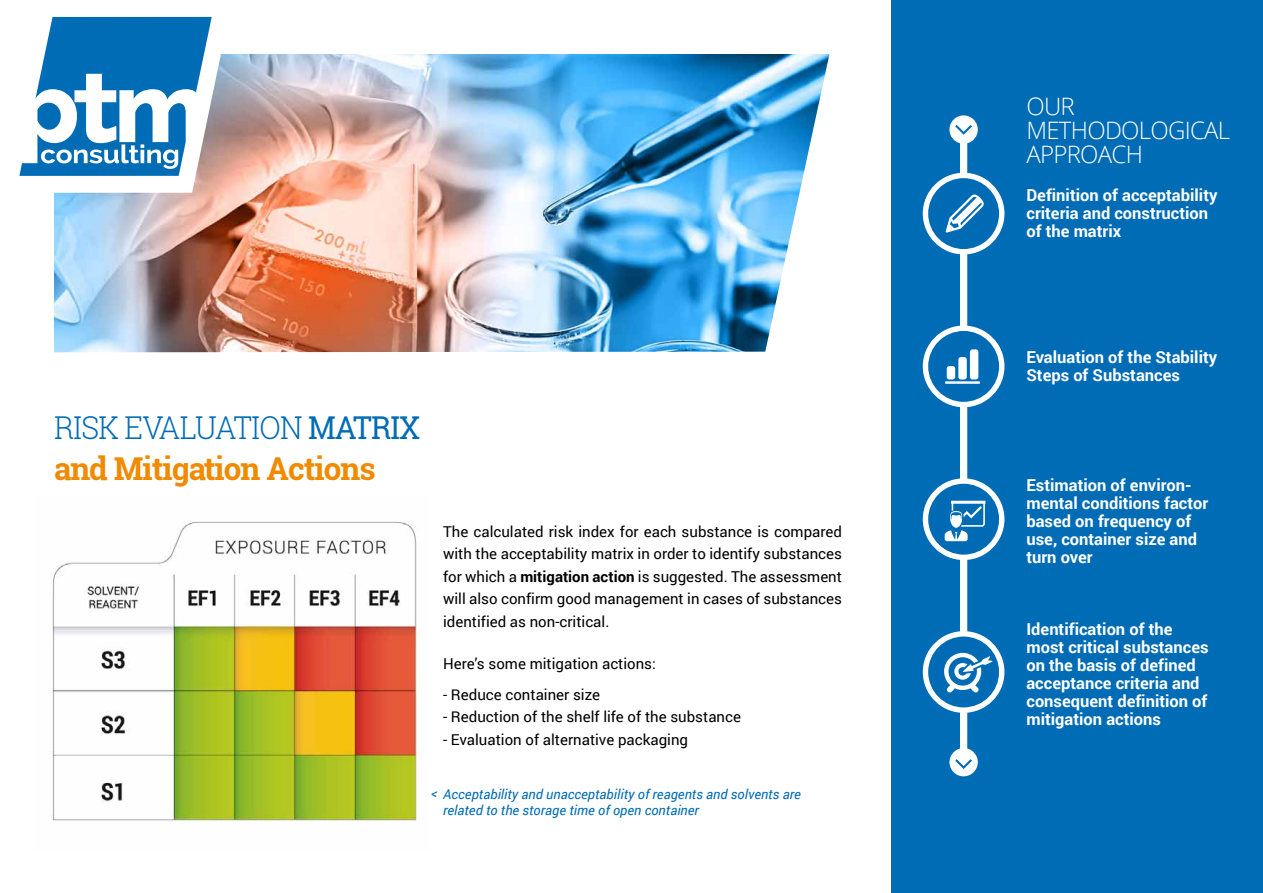
<style>
.page{position:relative;width:1263px;height:893px;background:#fff}
.page>*{position:absolute;margin:0;border:0;box-sizing:border-box;transform-origin:0 0}
.t1{font:700 31.5px "Roboto Slab";letter-spacing:-.03em;color:#f08a00}
.t2{font:300 31.5px "Roboto Slab";letter-spacing:-.03em;color:#006cb5;scale:.95 1}
.t3{font:31.5px "Roboto Slab";color:#006cb5;scale:.95 1}
.t4{font:300 24px/24px "Open Sans";letter-spacing:-.03em;color:#fff}
.t5{font:700 16.5px/18px "Roboto";color:#fff}
.t6{font:15px/22.5px "Roboto";color:#000;text-align:justify}
.t7{font:italic 13.5px/16.5px "Roboto";color:#006cb5}
.s1{font-weight:400}
.s2{font-weight:700}
</style>
<div class="page">
<div style="left:891px;top:0;width:372px;height:893px;background:#006cb5"></div>
<img style="left:54px;top:54px;width:775px;height:298px">
<svg style="left:19px;top:16px;width:213px;height:177px"></svg>
<svg style="left:923px;top:115px;width:81px;height:661px"></svg>
<img style="left:50px;top:521px;width:374px;height:300px">
<h1 class="t2" style="left:54px;top:406px;width:314px">RISK EVALUATION <span class="s1">MATRI</span></h1>
<h1 class="t3" style="left:400px;top:406px;width:23px">X</h1>
<h1 class="t1" style="left:54px;top:447px;width:323px">and Mitigation Actions</h1>
<p class="t6" style="left:443px;top:519px;width:400px">The calculated risk index for each substance is compared with the acceptability matrix in order to identify substances for which a <span class="s2">mitigation action</span> is suggested. The assessment will also confirm good management in cases of substances identified as non-critical.</p>
<p class="t6" style="left:443px;top:651px;width:214px">Here’s some mitigation actions:</p>
<p class="t6" style="left:443px;top:682px;width:158px">- Reduce container size</p>
<p class="t6" style="left:443px;top:705px;width:299px">- Reduction of the shelf life of the substance</p>
<p class="t6" style="left:443px;top:727px;width:246px">- Evaluation of alternative packaging</p>
<p class="t7" style="left:443px;top:785px;width:359px;text-indent:-12px">&lt; Acceptability and unacceptability of reagents and solvents are related to the storage time of open container</p>
<h2 class="t4" style="left:1026px;top:93px;width:205px">OUR<br>METHODOLOGICAL<br>APPROACH</h2>
<p class="t5" style="left:1026px;top:186px;width:193px">Definition of acceptability criteria and construction of the matrix</p>
<p class="t5" style="left:1026px;top:348px;width:192px">Evaluation of the Stability<br>Steps of Substances</p>
<p class="t5" style="left:1026px;top:476px;width:183px">Estimation of environ&shy;mental conditions factor based on frequency of use, container size and turn over</p>
<p class="t5" style="left:1026px;top:619px;width:184px">Identification of the most critical substances on the basis of defined acceptance criteria and consequent definition of mitigation actions</p>
</div>
